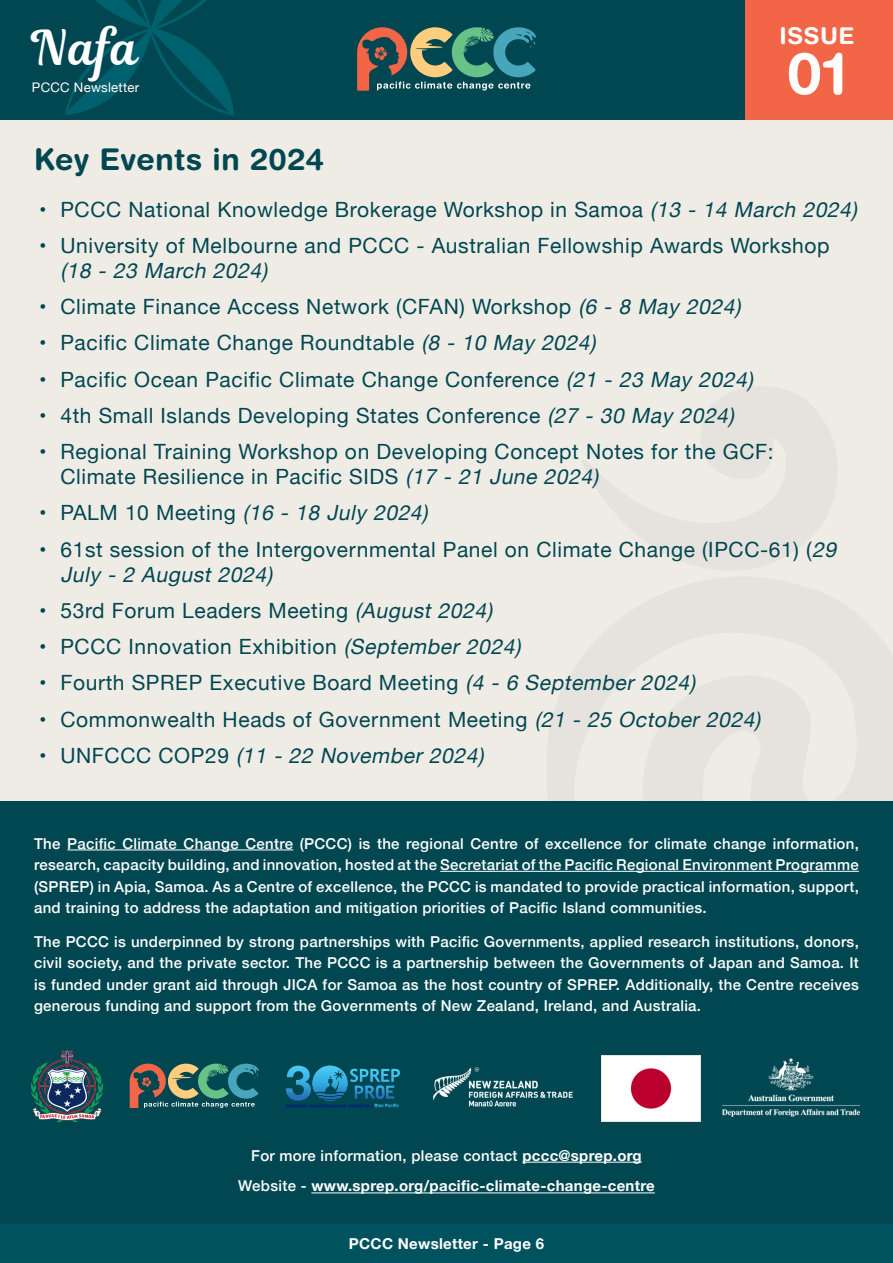
<style>
.page{position:relative;width:893px;height:1263px;background:#efece6}
.page>*{position:absolute;margin:0;border:0;box-sizing:border-box;transform-origin:0 0}
.t1{font:700 58.35px "Helvetica Rounded LT Std";color:#fff}
.t2{font:47.4px "Magnolia Script";color:#fff}
.t3{font:700 30px "Helvetica Rounded LT Std";letter-spacing:.02em;color:#004751}
.t4{font:700 23.1px "Helvetica Rounded LT Std";letter-spacing:.02em;color:#fff}
.t5{font:21px/25.5px "Helvetica Neue";letter-spacing:.03em;color:#004751}
.t6{font:italic 21px "Helvetica Neue";color:#004751}
.t7{font:500 15px/21.3px "Helvetica Neue";letter-spacing:.02em;color:#fff;text-align:justify}
.t8{font:700 15px "Helvetica Neue";letter-spacing:.02em;color:#fff}
.t9{font:13.2px "Helvetica Neue";letter-spacing:.02em;color:#fff}
.s1{font-style:italic}
.s2{font-style:normal}
.s3{font-weight:700}
.s4{font-weight:500}
</style>
<div class="page">
<div style="left:0;top:0;width:893px;height:119px;background:#004751"></div>
<div style="left:0;top:1224px;width:893px;height:39px;background:#00535e"></div>
<svg style="left:65px;top:0;width:169px;height:116px"></svg>
<svg style="left:357px;top:27px;width:179px;height:64px"></svg>
<div style="left:745px;top:0;width:148px;height:119px;background:#f26647"></div>
<div style="left:0;top:801px;width:893px;height:423px;background:#004751"></div>
<hr style="left:67px;top:849px;width:226px;height:1px;background:#fff">
<hr style="left:440px;top:871px;width:419px;height:1px;background:#fff">
<hr style="left:522px;top:1162px;width:120px;height:1px;background:#fff">
<hr style="left:311px;top:1192px;width:344px;height:1px;background:#fff">
<img style="left:32px;top:1050px;width:70px;height:71px">
<svg style="left:130px;top:1063px;width:129px;height:45px"></svg>
<svg style="left:285px;top:1065px;width:115px;height:43px"></svg>
<img style="left:433px;top:1067px;width:140px;height:40px">
<img style="left:601px;top:1055px;width:99px;height:66px">
<img style="left:723px;top:1058px;width:136px;height:59px">
<p class="t2" style="left:32px;top:13px;width:108px">Nafa</p>
<p class="t9" style="left:32px;top:78px;width:109px">PCCC Newsletter</p>
<p class="t3" style="left:34px;top:142px;width:292px">Key Events in 2024</p>
<p class="t4" style="left:780px;top:22px;width:76px">ISSUE</p>
<p class="t1" style="left:787px;top:38px;width:62px">01</p>
<p class="t5" style="left:39px;top:197px;width:826px">• PCCC National Knowledge Brokerage Workshop in Samoa <span class="s1">(13 -14 March 2024)</span></p>
<p class="t5" style="left:60px;top:234px;width:771px;text-indent:-21px">• University of Melbourne and PCCC - Australian Fellowship Awards Workshop <span class="s1">(18 -23 March 2024)</span></p>
<p class="t5" style="left:39px;top:295px;width:709px">• Climate Finance Access Network (CFAN) Workshop <span class="s1">(6 -8 May 2024)</span></p>
<p class="t5" style="left:39px;top:331px;width:564px">• Pacific Climate Change Roundtable <span class="s1">(8 -10 May 2024)</span></p>
<p class="t5" style="left:39px;top:367px;width:722px">• Pacific Ocean Pacific Climate Change Conference <span class="s1">(21 -23 May 2024)</span></p>
<p class="t5" style="left:39px;top:404px;width:703px">• 4th Small Islands Developing States Conference <span class="s1">(27 -30 May 2024)</span></p>
<p class="t5" style="left:60px;top:440px;width:715px;text-indent:-21px">• Regional Training Workshop on Developing Concept Notes for the GCF:<br>Climate Resilience in Pacific SIDS <span class="s1">(17 -21 June 2024)</span></p>
<p class="t6" style="left:39px;top:498px;width:396px"><span class="s2">• PALM 10 Meeting</span> (16 -18 July 2024)</p>
<p class="t5" style="left:60px;top:538px;width:784px;text-indent:-21px">• 61st session of the Intergovernmental Panel on Climate Change (IPCC-61) (<span class="s1">29<br>July -2 August2024)</span></p>
<p class="t5" style="left:39px;top:599px;width:461px">• 53rd Forum Leaders Meeting <span class="s1">(August2024)</span></p>
<p class="t5" style="left:39px;top:635px;width:489px">• PCCC Innovation Exhibition <span class="s1">(September2024)</span></p>
<p class="t5" style="left:39px;top:671px;width:664px">• Fourth SPREP Executive Board Meeting <span class="s1">(4 -6 September2024)</span></p>
<p class="t5" style="left:39px;top:708px;width:729px">• Commonwealth Heads of Government Meeting <span class="s1">(21 -25 October2024)</span></p>
<p class="t6" style="left:39px;top:740px;width:452px"><span class="s2">• U N F C C C C O P 2 9</span> (11 -22 November2024)</p>
<p class="t7" style="left:34px;top:832px;width:826px">The Pacific Climate Change Centre (PCCC) is the regional Centre of excellence for climate change information, research, capacity building, and innovation, hosted at the Secretariat of the Pacific Regional Environment Programme (SPREP) in Apia, Samoa. As a Centre of excellence, the PCCC is mandated to provide practical information, support, and training to address the adaptation and mitigation priorities of Pacific Island communities.</p>
<p class="t7" style="left:34px;top:930px;width:826px">The PCCC is underpinned by strong partnerships with Pacific Governments, applied research institutions, donors, civil society, and the private sector. The PCCC is a partnership between the Governments of Japan and Samoa. It is funded under grant aid through JICA for Samoa as the host country of SPREP. Additionally, the Centre receives generous funding and support from the Governments of New Zealand, Ireland, and Australia.</p>
<p class="t7" style="left:251px;top:1143px;width:392px">For more information, please contact <span class="s3">pccc@sprep.org</span></p>
<p class="t8" style="left:238px;top:1174px;width:418px"><span class="s4">Website -</span> www.sprep.org/pacific-climate-change-centre</p>
<p class="t8" style="left:349px;top:1231px;width:197px">PCCC Newsletter - Page 6</p>
</div>
